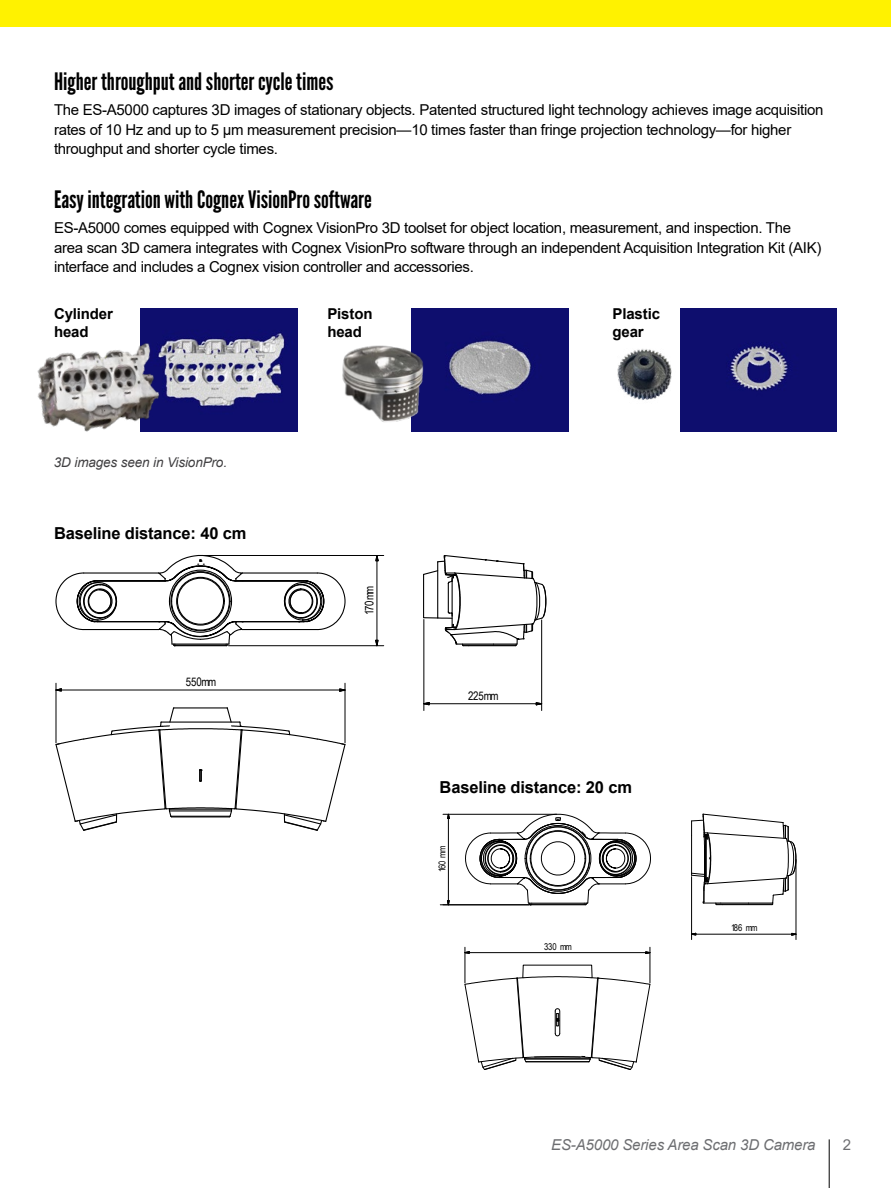
<style>
.page{position:relative;width:891px;height:1188px;background:#fff}
.page>*{position:absolute;margin:0;border:0;box-sizing:border-box;transform-origin:0 0}
.t1{font:24px "League Gothic";color:#000}
.t2{font:700 16.5px "Arial";letter-spacing:-.01em;color:#000}
.t3{font:15px/19.5px "Arial";letter-spacing:-.02em;color:#000}
.t4{font:700 15px/18px "Arial";letter-spacing:-.01em;color:#000}
.t5{font:italic 15px "Arial";letter-spacing:-.01em;color:#6d6e71}
.t6{font:15px "Arial";color:#6d6e71}
.t7{font:italic 13.5px "Arial";letter-spacing:-.01em;color:#414042}
.t8{font:11.85px "Arial Narrow";letter-spacing:-.02em;color:#000}
.t9{font:9.3px "Arial Narrow";letter-spacing:-.11em;color:#000}
</style>
<div class="page">
<hr style="left:829px;top:1139px;width:1px;height:49px;background:#000">
<div style="left:0;top:0;width:891px;height:27px;background:#fff200"></div>
<svg style="left:55px;top:707px;width:291px;height:124px"></svg>
<hr style="left:242px;top:572px;width:75px;height:2px;background:#000">
<hr style="left:242px;top:629px;width:75px;height:1px;background:#000">
<hr style="left:84px;top:629px;width:75px;height:1px;background:#000">
<hr style="left:84px;top:572px;width:75px;height:2px;background:#000">
<hr style="left:235px;top:580px;width:69px;height:1px;background:#000">
<hr style="left:235px;top:621px;width:69px;height:1px;background:#000">
<hr style="left:97px;top:621px;width:69px;height:1px;background:#000">
<hr style="left:97px;top:580px;width:69px;height:1px;background:#000">
<svg style="left:157px;top:554px;width:87px;height:28px"></svg>
<div style="left:177px;top:578px;width:47px;height:47px;border:1px solid #000;border-radius:50%"></div>
<div style="left:176px;top:577px;width:49px;height:49px;border:1px solid #000;border-radius:50%"></div>
<div style="left:169px;top:570px;width:63px;height:63px;border:1px solid #000;border-radius:50%"></div>
<svg style="left:283px;top:572px;width:63px;height:59px"></svg>
<svg style="left:55px;top:572px;width:63px;height:59px"></svg>
<svg style="left:157px;top:620px;width:87px;height:27px"></svg>
<svg style="left:423px;top:555px;width:124px;height:92px"></svg>
<svg style="left:55px;top:688px;width:7px;height:4px"></svg>
<svg style="left:339px;top:688px;width:6px;height:4px"></svg>
<hr style="left:61px;top:690px;width:279px;height:1px;background:#000">
<hr style="left:345px;top:683px;width:1px;height:60px;background:#000">
<hr style="left:56px;top:683px;width:1px;height:60px;background:#000">
<svg style="left:423px;top:702px;width:7px;height:3px"></svg>
<svg style="left:536px;top:702px;width:7px;height:3px"></svg>
<hr style="left:429px;top:703px;width:107px;height:1px;background:#000">
<hr style="left:541px;top:620px;width:1px;height:91px;background:#000">
<hr style="left:424px;top:619px;width:1px;height:92px;background:#000">
<svg style="left:375px;top:640px;width:4px;height:7px"></svg>
<svg style="left:375px;top:556px;width:4px;height:10px"></svg>
<hr style="left:377px;top:561px;width:1px;height:79px;background:#000">
<hr style="left:228px;top:645px;width:156px;height:1px;background:#000">
<hr style="left:202px;top:555px;width:182px;height:1px;background:#000">
<svg style="left:464px;top:964px;width:187px;height:106px"></svg>
<svg style="left:465px;top:813px;width:186px;height:93px"></svg>
<svg style="left:691px;top:813px;width:106px;height:93px"></svg>
<svg style="left:447px;top:900px;width:3px;height:5px"></svg>
<svg style="left:447px;top:813px;width:3px;height:10px"></svg>
<hr style="left:448px;top:818px;width:1px;height:83px;background:#000">
<hr style="left:443px;top:905px;width:88px;height:1px;background:#000">
<hr style="left:443px;top:814px;width:114px;height:1px;background:#000">
<svg style="left:464px;top:951px;width:6px;height:3px"></svg>
<svg style="left:645px;top:951px;width:5px;height:3px"></svg>
<hr style="left:469px;top:952px;width:177px;height:1px;background:#000">
<hr style="left:650px;top:947px;width:1px;height:36px;background:#000">
<hr style="left:465px;top:947px;width:1px;height:36px;background:#000">
<hr style="left:440px;top:905px;width:89px;height:1px;background:#000">
<svg style="left:692px;top:933px;width:4px;height:3px"></svg>
<svg style="left:791px;top:933px;width:5px;height:3px"></svg>
<hr style="left:696px;top:934px;width:96px;height:1px;background:#000">
<hr style="left:691px;top:877px;width:1px;height:63px;background:#000">
<hr style="left:796px;top:860px;width:1px;height:80px;background:#000">
<img style="left:190px;top:308px;width:107px;height:123px">
<img style="left:37px;top:308px;width:153px;height:124px">
<img style="left:411px;top:308px;width:157px;height:124px">
<img style="left:680px;top:308px;width:157px;height:124px">
<img style="left:617px;top:349px;width:55px;height:51px">
<img style="left:342px;top:333px;width:91px;height:99px">
<h1 class="t1" style="left:54px;top:67px;width:281px">Higher throughput and shorter cycle times</h1>
<p class="t3" style="left:54px;top:100px;width:771px">The ES-A5000 captures 3D images of stationary objects. Patented structured light technology achieves image acquisition rates of 10 Hz and up to 5 µm measurement precision—10 times faster than fringe projection technology—for higher throughput and shorter cycle times.</p>
<h1 class="t1" style="left:54px;top:185px;width:319px">Easy integration with Cognex VisionPro software</h1>
<p class="t3" style="left:54px;top:218px;width:769px">ES-A5000 comes equipped with Cognex VisionPro 3D toolset for object location, measurement, and inspection. The area scan 3D camera integrates with Cognex VisionPro software through an independent Acquisition Integration Kit (AIK) interface and includes a Cognex vision controller and accessories.</p>
<p class="t4" style="left:54px;top:305px;width:60px">Cylinder head</p>
<p class="t4" style="left:327px;top:305px;width:47px">Piston head</p>
<p class="t4" style="left:613px;top:305px;width:49px">Plastic gear</p>
<p class="t7" style="left:54px;top:454px;width:175px">3D images seen in VisionPro.</p>
<p class="t8" style="left:104px;top:518px;width:33px">240mm</p>
<p class="t2" style="left:54px;top:522px;width:194px">Baseline distance: 40 cm</p>
<p class="t8" style="left:186px;top:674px;width:32px">550mm</p>
<p class="t8" style="left:361px;top:615px;width:31px;rotate:-90deg">170mm</p>
<p class="t8" style="left:468px;top:687px;width:32px">225mm</p>
<p class="t2" style="left:440px;top:776px;width:194px">Baseline distance: 20 cm</p>
<p class="t9" style="left:436px;top:872px;width:28px;rotate:-90deg">160 mm</p>
<p class="t9" style="left:544px;top:940px;width:29px">330 mm</p>
<p class="t9" style="left:731px;top:921px;width:28px">186 mm</p>
<p class="t5" style="left:551px;top:1135px;width:266px">ES-A5000 Series Area Scan 3D Camera</p>
<p class="t6" style="left:843px;top:1135px;width:10px">2</p>
</div>
